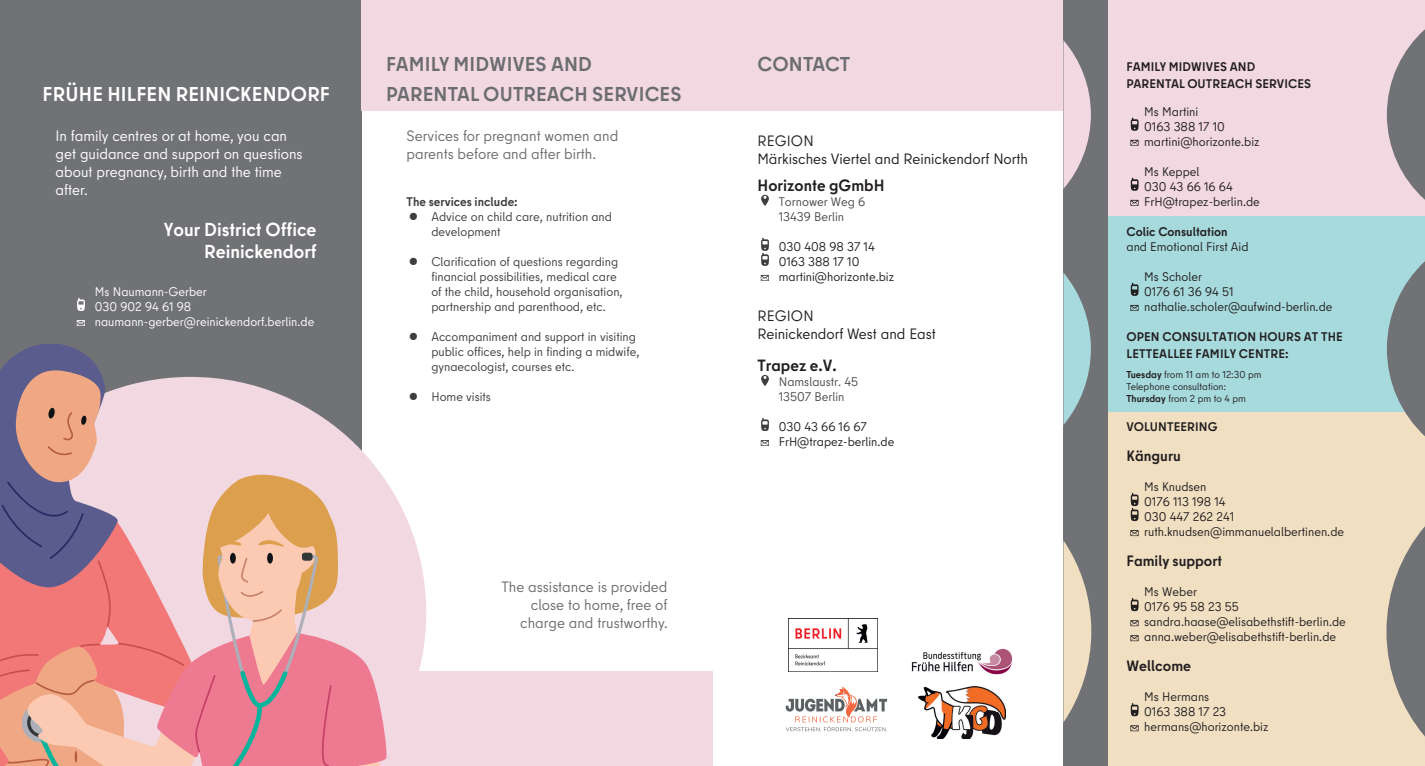
<style>
.page{position:relative;width:1425px;height:766px;background:#fff}
.page>*{position:absolute;margin:0;border:0;box-sizing:border-box;transform-origin:0 0}
.t1{font:700 20px "Berlin Type";letter-spacing:.01em;color:#6c6d70}
.t2{font:700 20px "Berlin Type";letter-spacing:.01em;color:#fff}
.t3{font:700 18.75px/22.5px "Berlin Type";color:#fff;text-align:right}
.t4{font:700 16.25px "Berlin Type";color:#231f20}
.t5{font:15px/18px "Berlin Type";color:#6c6d70}
.t6{font:15px/18px "Berlin Type";color:#fff}
.t7{font:15px/18px "Berlin Type";color:#231f20}
.t8{font:700 15px "Berlin Type";color:#231f20}
.t9{font:12.5px/15px "Berlin Type";color:#231f20}
.t10{font:12.5px/15px "Berlin Type";color:#3e3e3f}
.t11{font:700 12.5px/17.5px "Berlin Type";letter-spacing:.01em;color:#231f20}
.t12{font:12.5px/15px "Berlin Type";color:#fff}
.t13{font:12.5px/15px "Berlin Type";color:#4b4c4d}
.t14{font:700 12.5px "Berlin Type";color:#3e3e3f}
.t15{font:10px/12px "Berlin Type";color:#231f20}
.s1{font-weight:700}
</style>
<div class="page">
<div style="left:361px;top:671px;width:351px;height:94px;background:#f1d8e1"></div>
<div style="left:0;top:0;width:361px;height:452px;background:#717275"></div>
<svg style="left:386px;top:481px;width:40px;height:277px;fill:#f1d8e1"></svg>
<div style="left:361px;top:0;width:702px;height:110px;background:#f1d8e1"></div>
<svg style="left:0;top:344px;width:386px;height:421px;background:#d6a2a2"></svg>
<img style="left:911px;top:648px;width:101px;height:27px">
<img style="left:788px;top:618px;width:89px;height:52px">
<svg style="left:785px;top:686px;width:102px;height:45px"></svg>
<img style="left:918px;top:686px;width:87px;height:52px">
<div style="left:1063px;top:0;width:361px;height:765px;background:#717275"></div>
<div style="left:1108px;top:0;width:316px;height:216px;background:#f1d8e1"></div>
<div style="left:1108px;top:216px;width:316px;height:196px;background:#a7dadd"></div>
<div style="left:1108px;top:412px;width:316px;height:353px;background:#f1dfc2"></div>
<svg style="left:1386px;top:527px;width:38px;height:208px"></svg>
<svg style="left:1386px;top:262px;width:38px;height:173px"></svg>
<svg style="left:1386px;top:30px;width:38px;height:169px"></svg>
<svg style="left:760px;top:275px;width:9px;height:6px"></svg>
<svg style="left:760px;top:440px;width:9px;height:6px"></svg>
<svg style="left:761px;top:418px;width:8px;height:13px"></svg>
<svg style="left:761px;top:237px;width:8px;height:29px"></svg>
<svg style="left:761px;top:195px;width:8px;height:11px"></svg>
<svg style="left:761px;top:375px;width:8px;height:11px"></svg>
<svg style="left:1063px;top:540px;width:28px;height:182px"></svg>
<svg style="left:1063px;top:273px;width:27px;height:152px"></svg>
<svg style="left:1063px;top:40px;width:27px;height:149px"></svg>
<svg style="left:77px;top:320px;width:8px;height:6px"></svg>
<svg style="left:77px;top:298px;width:8px;height:13px"></svg>
<svg style="left:1130px;top:530px;width:8px;height:6px"></svg>
<svg style="left:1130px;top:305px;width:8px;height:6px"></svg>
<svg style="left:1130px;top:200px;width:8px;height:6px"></svg>
<svg style="left:1130px;top:140px;width:8px;height:6px"></svg>
<svg style="left:1130px;top:635px;width:8px;height:6px"></svg>
<svg style="left:1130px;top:620px;width:8px;height:6px"></svg>
<svg style="left:1130px;top:725px;width:8px;height:6px"></svg>
<svg style="left:1130px;top:282px;width:8px;height:14px"></svg>
<svg style="left:1130px;top:177px;width:8px;height:14px"></svg>
<svg style="left:1130px;top:117px;width:8px;height:14px"></svg>
<svg style="left:1130px;top:493px;width:8px;height:28px"></svg>
<svg style="left:1130px;top:598px;width:8px;height:13px"></svg>
<svg style="left:1130px;top:703px;width:8px;height:13px"></svg>
<h1 class="t1" style="left:386px;top:51px;width:207px">FAMILY MIDWIVES AND</h1>
<h1 class="t2" style="left:43px;top:81px;width:289px">FRÜHE HILFEN REINICKENDORF</h1>
<h1 class="t1" style="left:386px;top:81px;width:297px">PARENTAL OUTREACH SERVICES</h1>
<p class="t6" style="left:56px;top:127px;width:248px">In family centres or at home, you can get guidance and support on questions about pregnancy, birth and the time after.</p>
<h2 class="t3" style="left:164px;top:218px;width:154px">Your District Office<br>Reinickendorf</h2>
<p class="t12" style="left:95px;top:284px;width:221px">Ms Naumann-Gerber<br>030 902 94 61 98 naumann-gerber@reinickendorf.berlin.de</p>
<p class="t5" style="left:406px;top:127px;width:213px">Services for pregnant women and parents before and after birth.</p>
<p class="t14" style="left:406px;top:193px;width:113px">The services include:</p>
<p class="t10" style="left:431px;top:209px;width:182px;text-indent:-22px">● Advice on child care, nutrition and development</p>
<p class="t10" style="left:431px;top:254px;width:193px;text-indent:-22px">● Clarification of questions regarding financial possibilities, medical care of the child, household organisation, partnership and parenthood, etc.</p>
<p class="t10" style="left:431px;top:329px;width:209px;text-indent:-22px">● Accompaniment and support in visiting public offices, help in finding a midwife, gynaecologist, courses etc.</p>
<p class="t10" style="left:409px;top:389px;width:84px">● Home visits</p>
<p class="t5" style="left:501px;top:577px;width:168px;text-align:right">The assistance is provided close to home, free of charge and trustworthy.</p>
<h1 class="t1" style="left:757px;top:51px;width:94px">CONTACT</h1>
<p class="t7" style="left:757px;top:131px;width:272px">REGION<br>Märkisches Viertel and Reinickendorf North</p>
<h3 class="t4" style="left:757px;top:175px;width:128px">Horizonte gGmbH</h3>
<p class="t13" style="left:778px;top:194px;width:88px">Tornower Weg 6<br>13439 Berlin</p>
<p class="t9" style="left:778px;top:239px;width:117px">030 408 98 37 14<br>0163 388 17 10 martini@horizonte.biz</p>
<p class="t7" style="left:757px;top:307px;width:180px">REGION<br>Reinickendorf West and East</p>
<h3 class="t4" style="left:757px;top:355px;width:81px">Trapez e.V.</h3>
<p class="t13" style="left:778px;top:374px;width:81px">Namslaustr. 45<br>13507 Berlin</p>
<p class="t9" style="left:778px;top:419px;width:117px">030 43 66 16 67<br>FrH@trapez-berlin.de</p>
<p class="t11" style="left:1126px;top:58px;width:186px">FAMILY MIDWIVES AND<br>PARENTAL OUTREACH SERVICES</p>
<p class="t9" style="left:1144px;top:104px;width:117px">Ms Martini<br>0163 388 17 10 martini@horizonte.biz</p>
<p class="t9" style="left:1144px;top:164px;width:117px">Ms Keppel<br>030 43 66 16 64<br>FrH@trapez-berlin.de</p>
<p class="t11" style="left:1126px;top:223px;width:103px">Colic Consultation</p>
<p class="t9" style="left:1126px;top:239px;width:124px">and Emotional First Aid</p>
<p class="t9" style="left:1144px;top:269px;width:190px">Ms Scholer<br>0176 61 36 94 51 nathalie.scholer@aufwind-berlin.de</p>
<p class="t11" style="left:1126px;top:328px;width:218px">OPEN CONSULTATION HOURS AT THE<br>LETTEALLEE FAMILY CENTRE:</p>
<p class="t15" style="left:1126px;top:368px;width:137px"><span class="s1">Tuesday</span> from 11 am to 12:30 pm<br>Telephone consultation:<br><span class="s1">Thursday</span> from 2 pm to 4 pm</p>
<p class="t11" style="left:1126px;top:418px;width:93px">VOLUNTEERING</p>
<p class="t8" style="left:1126px;top:446px;width:56px">Känguru</p>
<p class="t9" style="left:1144px;top:479px;width:201px">Ms Knudsen<br>0176 113 198 14<br>030 447 262 241 ruth.knudsen@immanuelalbertinen.de</p>
<p class="t8" style="left:1126px;top:551px;width:97px">Family support</p>
<p class="t9" style="left:1144px;top:584px;width:203px">Ms Weber<br>0176 95 58 23 55 sandra.haase@elisabethstift-berlin.de anna.weber@elisabethstift-berlin.de</p>
<p class="t8" style="left:1126px;top:656px;width:66px">Wellcome</p>
<p class="t9" style="left:1144px;top:689px;width:126px">Ms Hermans<br>0163 388 17 23 hermans@horizonte.biz</p>
</div>
